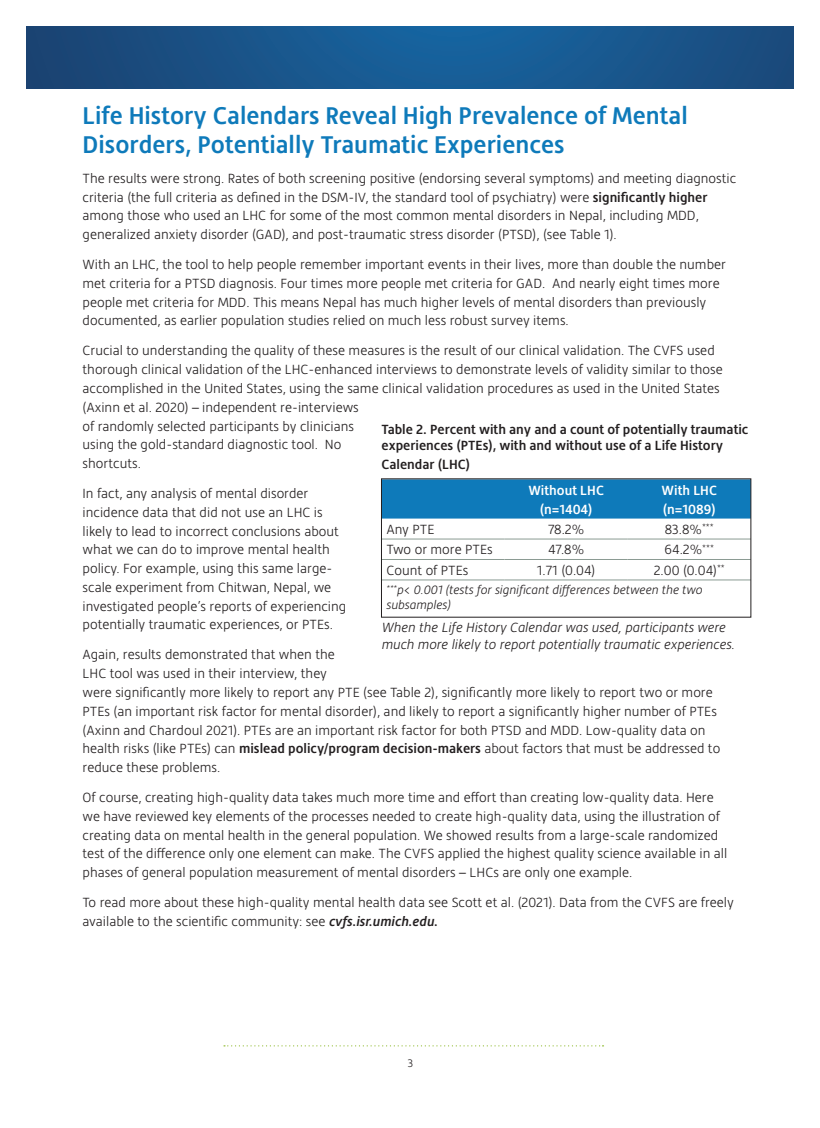
<style>
.page{position:relative;width:820px;height:1128px;background:#fff}
.page>*{position:absolute;margin:0;border:0;box-sizing:border-box;transform-origin:0 0}
.Article_title{font:500 25px/28.8px "Hedley New";color:#0e7aba}
.body_text{font:300 13.75px/18.8px "Hedley New";color:#231f20}
.Table_title{font:500 13.75px/16.5px "Hedley New";color:#231f20}
.Captions{font:italic 300 13.75px/16.5px "Hedley New";color:#231f20}
.table_body{font:300 13.75px "Hedley New";color:#231f20}
.table_subhead{font:500 13.75px/18.8px "Hedley New";color:#fff;text-align:center}
.Captions-2{font:italic 300 12.5px/15px "Hedley New";color:#231f20}
.t1{font:300 11.25px "Hedley New";color:#231f20}
.s1{font-weight:500}
.s2{font-weight:500;font-style:italic}
</style>
<div class="page">
<svg style="left:224px;top:1045px;width:379px;height:1px"></svg>
<svg style="left:26px;top:26px;width:767px;height:62px"></svg>
<div style="left:383px;top:480px;width:365px;height:38px;background:#0e7aba"></div>
<hr style="left:381px;top:579px;width:123px;height:1px;background:#8b9b93">
<hr style="left:504px;top:579px;width:123px;height:1px;background:#8b9b93">
<hr style="left:627px;top:579px;width:123px;height:1px;background:#8b9b93">
<hr style="left:381px;top:538px;width:123px;height:1px;background:#8b9b93">
<hr style="left:504px;top:538px;width:123px;height:1px;background:#8b9b93">
<hr style="left:627px;top:538px;width:123px;height:1px;background:#8b9b93">
<hr style="left:381px;top:559px;width:123px;height:1px;background:#8b9b93">
<hr style="left:504px;top:559px;width:123px;height:1px;background:#8b9b93">
<hr style="left:627px;top:559px;width:123px;height:1px;background:#8b9b93">
<div style="left:14px;top:557px;width:14px;height:14px;border:2px solid #fff;border-radius:50%"></div>
<div style="left:16px;top:559px;width:9px;height:9px;border:2px solid #fff;border-radius:50%"></div>
<h2 class="Article_title" style="left:82px;top:101px;width:606px">Life History Calendars Reveal High Prevalence of Mental<br>Disorders, Potentially Traumatic Experiences</h2>
<p class="body_text" style="left:82px;top:169px;width:654px">The results were strong. Rates of both screening positive (endorsing several symptoms) and meeting diagnostic criteria (the full criteria as defined in the DSM-IV, the standard tool of psychiatry) were <span class="s1">significantly higher </span>among those who used an LHC for some of the most common mental disorders in Nepal, including MDD, generalized anxiety disorder (GAD), and post-traumatic stress disorder (PTSD), (see Table 1).</p>
<p class="body_text" style="left:82px;top:255px;width:644px">With an LHC, the tool to help people remember important events in their lives, more than double the number met criteria for a PTSD diagnosis. Four times more people met criteria for GAD. And nearly eight times more people met criteria for MDD. This means Nepal has much higher levels of mental disorders than previously documented, as earlier population studies relied on much less robust survey items.</p>
<p class="body_text" style="left:82px;top:341px;width:641px">Crucial to understanding the quality of these measures is the result of our clinical validation. The CVFS used thorough clinical validation of the LHC-enhanced interviews to demonstrate levels of validity similar to those accomplished in the United States, using the same clinical validation procedures as used in the United States (Axinn et al. 2020) – independent re-interviews<br>of randomly selected participants by clinicians<br>using the gold-standard diagnostic tool. No<br>shortcuts.</p>
<p class="body_text" style="left:82px;top:484px;width:265px">In fact, any analysis of mental disorder incidence data that did not use an LHC is likely to lead to incorrect conclusions about what we can do to improve mental health policy. For example, using this same large&shy;scale experiment from Chitwan, Nepal, we investigated people’s reports of experiencing potentially traumatic experiences, or PTEs.</p>
<p class="body_text" style="left:82px;top:645px;width:639px">Again, results demonstrated that when the<br>LHC tool was used in their interview, they<br>were significantly more likely to report any PTE (see Table 2), significantly more likely to report two or more PTEs (an important risk factor for mental disorder), and likely to report a significantly higher number of PTEs (Axinn and Chardoul 2021). PTEs are an important risk factor for both PTSD and MDD. Low-quality data on health risks (like PTEs) can <span class="s1">mislead policy/program decision-makers</span> about factors that must be addressed to reduce these problems.</p>
<p class="body_text" style="left:82px;top:787px;width:646px">Of course, creating high-quality data takes much more time and effort than creating low-quality data. Here we have reviewed key elements of the processes needed to create high-quality data, using the illustration of creating data on mental health in the general population. We showed results from a large-scale randomized test of the difference only one element can make. The CVFS applied the highest quality science available in all phases of general population measurement of mental disorders – LHCs are only one example.</p>
<p class="body_text" style="left:82px;top:892px;width:652px">To read more about these high-quality mental health data see Scott et al. (2021). Data from the CVFS are freely available to the scientific community: see <span class="s2">cvfs.isr.umich.edu.</span></p>
<p class="Table_title" style="left:381px;top:420px;width:368px">Table 2. Percent with any and a count of potentially traumatic experiences (PTEs), with and without use of a Life History</p>
<p class="Table_title" style="left:381px;top:456px;width:90px">Calendar (LHC)</p>
<p class="table_subhead" style="left:528px;top:480px;width:77px">Without LHC (n=1404)</p>
<p class="table_subhead" style="left:661px;top:480px;width:57px;text-align:left">With LHC (n=1089)</p>
<p class="table_body" style="left:386px;top:521px;width:50px">Any PTE</p>
<p class="table_body" style="left:547px;top:521px;width:38px">78.2%</p>
<p class="table_body" style="left:664px;top:521px;width:50px">83.8%<sup>***</sup></p>
<p class="table_body" style="left:386px;top:542px;width:108px">Two or more PTEs</p>
<p class="table_body" style="left:547px;top:542px;width:38px">47.8%</p>
<p class="table_body" style="left:664px;top:542px;width:51px">64.2%<sup>***</sup></p>
<p class="table_body" style="left:386px;top:562px;width:83px">Count of PTEs</p>
<p class="table_body" style="left:536px;top:562px;width:60px">1.71 (0.04)</p>
<p class="table_body" style="left:653px;top:562px;width:73px">2.00 (0.04)<sup>**</sup></p>
<p class="Captions-2" style="left:386px;top:582px;width:317px"><sup>***</sup>p&lt; 0.001 (tests for significant differences between the two subsamples)</p>
<p class="Captions" style="left:381px;top:619px;width:355px">When the Life History Calendar was used, participants were much more likely to report potentially traumatic experiences.</p>
<p class="t1" style="left:407px;top:1056px;width:7px">3</p>
</div>
